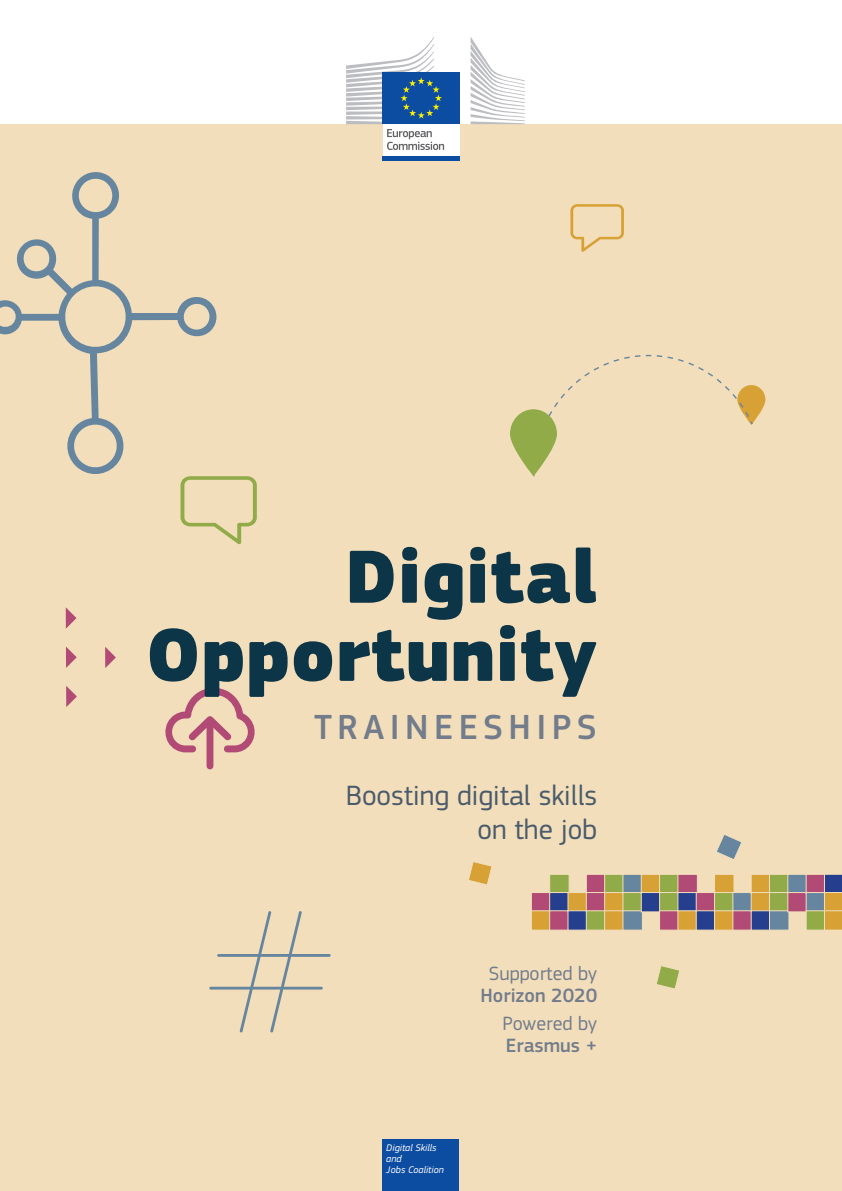
<style>
.page{position:relative;width:842px;height:1191px;background:#fff}
.page>*{position:absolute;margin:0;border:0;box-sizing:border-box;transform-origin:0 0}
.t1{font:900 78.1px "EC Square Sans Pro Extra";color:#0c3548}
.t2{font:500 36.3px "EC Square Sans Pro";letter-spacing:.15em;color:#727c8b}
.t3{font:29px "EC Square Sans Pro";color:#4a5b6c}
.t4{font:20px/22px "EC Square Sans Pro";color:#727c8b;text-align:center}
.t5{font:italic 10px "EC Square Sans Pro";color:#fff}
.s1{font-weight:500}
</style>
<div class="page">
<div style="left:0;top:124px;width:842px;height:1067px;background:#f2debb"></div>
<div style="left:383px;top:123px;width:77px;height:33px;background:#fff"></div>
<div style="left:383px;top:73px;width:77px;height:51px;background:#0d4da1"></div>
<svg style="left:471px;top:37px;width:54px;height:87px"></svg>
<svg style="left:346px;top:37px;width:98px;height:113px"></svg>
<hr style="left:383px;top:156px;width:77px;height:4px;background:#0d4da1">
<svg style="left:105px;top:647px;width:11px;height:21px"></svg>
<svg style="left:66px;top:646px;width:11px;height:22px"></svg>
<svg style="left:66px;top:607px;width:10px;height:21px"></svg>
<svg style="left:66px;top:686px;width:11px;height:21px"></svg>
<svg style="left:165px;top:687px;width:90px;height:83px"></svg>
<svg style="left:209px;top:911px;width:122px;height:121px"></svg>
<svg style="left:570px;top:204px;width:54px;height:48px"></svg>
<svg style="left:0;top:172px;width:217px;height:302px"></svg>
<div style="left:383px;top:1139px;width:76px;height:52px;background:#0d4da1"></div>
<svg style="left:510px;top:354px;width:255px;height:123px"></svg>
<div style="left:531px;top:892px;width:20px;height:20px;background:#b24a76;border:1px solid #f2debb"></div>
<div style="left:531px;top:910px;width:20px;height:20px;background:#d7a135;border:1px solid #f2debb"></div>
<div style="left:549px;top:873px;width:21px;height:21px;background:#91ab49;border:1px solid #f2debb"></div>
<div style="left:549px;top:892px;width:21px;height:20px;background:#253f8e;border:1px solid #f2debb"></div>
<div style="left:549px;top:910px;width:21px;height:20px;background:#b24a76;border:1px solid #f2debb"></div>
<div style="left:567px;top:892px;width:21px;height:20px;background:#d7a135;border:1px solid #f2debb"></div>
<div style="left:567px;top:910px;width:21px;height:20px;background:#253f8e;border:1px solid #f2debb"></div>
<div style="left:586px;top:873px;width:20px;height:21px;background:#b24a76;border:1px solid #f2debb"></div>
<div style="left:586px;top:892px;width:20px;height:20px;background:#b24a76;border:1px solid #f2debb"></div>
<div style="left:586px;top:910px;width:20px;height:20px;background:#91ab49;border:1px solid #f2debb"></div>
<div style="left:604px;top:873px;width:20px;height:21px;background:#91ab49;border:1px solid #f2debb"></div>
<div style="left:604px;top:892px;width:20px;height:20px;background:#d7a135;border:1px solid #f2debb"></div>
<div style="left:604px;top:910px;width:20px;height:20px;background:#d7a135;border:1px solid #f2debb"></div>
<div style="left:622px;top:873px;width:21px;height:21px;background:#66869f;border:1px solid #f2debb"></div>
<div style="left:622px;top:892px;width:21px;height:20px;background:#91ab49;border:1px solid #f2debb"></div>
<div style="left:622px;top:910px;width:21px;height:20px;background:#66869f;border:1px solid #f2debb"></div>
<div style="left:641px;top:873px;width:20px;height:21px;background:#d7a135;border:1px solid #f2debb"></div>
<div style="left:641px;top:892px;width:20px;height:20px;background:#253f8e;border:1px solid #f2debb"></div>
<div style="left:659px;top:873px;width:20px;height:21px;background:#91ab49;border:1px solid #f2debb"></div>
<div style="left:659px;top:892px;width:20px;height:20px;background:#91ab49;border:1px solid #f2debb"></div>
<div style="left:659px;top:910px;width:20px;height:20px;background:#b24a76;border:1px solid #f2debb"></div>
<div style="left:677px;top:873px;width:21px;height:21px;background:#b24a76;border:1px solid #f2debb"></div>
<div style="left:677px;top:892px;width:21px;height:20px;background:#253f8e;border:1px solid #f2debb"></div>
<div style="left:677px;top:910px;width:21px;height:20px;background:#d7a135;border:1px solid #f2debb"></div>
<svg style="left:717px;top:835px;width:24px;height:24px"></svg>
<div style="left:696px;top:892px;width:20px;height:20px;background:#b24a76;border:1px solid #f2debb"></div>
<div style="left:696px;top:910px;width:20px;height:20px;background:#253f8e;border:1px solid #f2debb"></div>
<div style="left:714px;top:873px;width:20px;height:21px;background:#d7a135;border:1px solid #f2debb"></div>
<div style="left:714px;top:892px;width:20px;height:20px;background:#91ab49;border:1px solid #f2debb"></div>
<div style="left:714px;top:910px;width:20px;height:20px;background:#d7a135;border:1px solid #f2debb"></div>
<div style="left:732px;top:892px;width:21px;height:20px;background:#66869f;border:1px solid #f2debb"></div>
<div style="left:732px;top:910px;width:21px;height:20px;background:#b24a76;border:1px solid #f2debb"></div>
<svg style="left:469px;top:862px;width:23px;height:23px"></svg>
<div style="left:751px;top:873px;width:20px;height:21px;background:#d7a135;border:1px solid #f2debb"></div>
<div style="left:751px;top:892px;width:20px;height:20px;background:#d7a135;border:1px solid #f2debb"></div>
<div style="left:751px;top:910px;width:20px;height:20px;background:#253f8e;border:1px solid #f2debb"></div>
<div style="left:769px;top:873px;width:20px;height:21px;background:#91ab49;border:1px solid #f2debb"></div>
<div style="left:769px;top:892px;width:20px;height:20px;background:#91ab49;border:1px solid #f2debb"></div>
<div style="left:769px;top:910px;width:20px;height:20px;background:#66869f;border:1px solid #f2debb"></div>
<div style="left:787px;top:873px;width:21px;height:21px;background:#66869f;border:1px solid #f2debb"></div>
<div style="left:787px;top:892px;width:21px;height:20px;background:#b24a76;border:1px solid #f2debb"></div>
<div style="left:806px;top:873px;width:20px;height:21px;background:#b24a76;border:1px solid #f2debb"></div>
<div style="left:806px;top:892px;width:20px;height:20px;background:#66869f;border:1px solid #f2debb"></div>
<div style="left:806px;top:910px;width:20px;height:20px;background:#91ab49;border:1px solid #f2debb"></div>
<svg style="left:824px;top:873px;width:18px;height:57px"></svg>
<svg style="left:657px;top:966px;width:22px;height:23px"></svg>
<svg style="left:180px;top:476px;width:77px;height:68px"></svg>
<p class="t1" style="left:345px;top:528px;width:254px">Digital</p>
<p class="t1" style="left:146px;top:606px;width:453px">Opportunity</p>
<p class="t2" style="left:314px;top:706px;width:284px">TRAINEESHIPS</p>
<p class="t3" style="left:346px;top:778px;width:253px">Boosting digital skills</p>
<p class="t3" style="left:477px;top:812px;width:121px">on the job</p>
<p class="t5" style="left:386px;top:1141px;width:52px">Digital Skills</p>
<p class="t5" style="left:386px;top:1152px;width:17px">and</p>
<p class="t5" style="left:386px;top:1163px;width:59px">Jobs Coalition</p>
<p class="t4" style="left:481px;top:962px;width:118px">Supported by<br><span class="s1">Horizon 2020</span></p>
<p class="t4" style="left:503px;top:1012px;width:96px;text-align:left">Powered by<br><span class="s1">Erasmus +</span></p>
</div>
